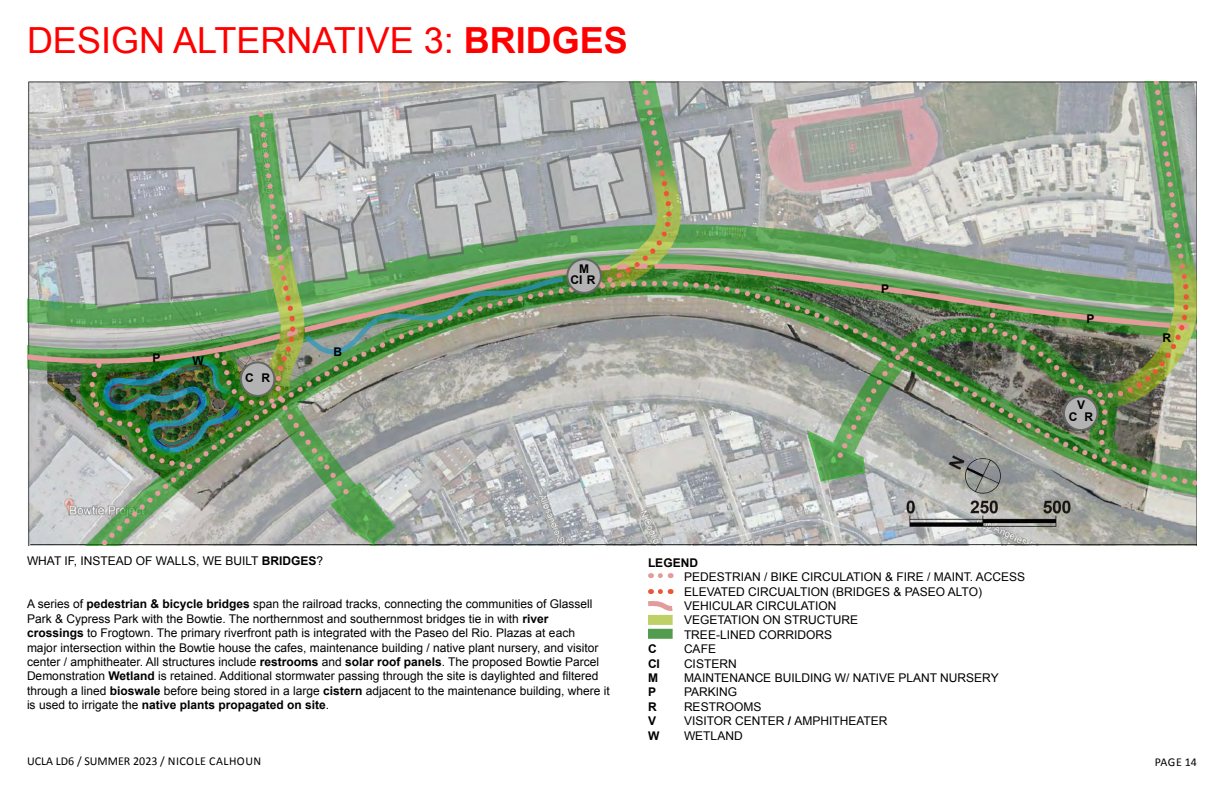
<style>
.page{position:relative;width:1224px;height:792px;background:#fff}
.page>*{position:absolute;margin:0;border:0;box-sizing:border-box;transform-origin:0 0}
.t1{font:36px "Arial";color:#f00}
.t2{font:12px/14.4px "Arial";color:#000}
.t3{font:12px "Calibri";color:#000}
.t4{font:700 12px "Arial";color:#000}
.s1{font-weight:700}
</style>
<div class="page">
<img style="left:27px;top:81px;width:1170px;height:465px">
<div style="left:1064px;top:396px;width:33px;height:34px;background:#b3b3b3;border-radius:50%"></div>
<div style="left:1063px;top:395px;width:35px;height:36px;border:2px solid #666;border-radius:50%"></div>
<div style="left:567px;top:259px;width:34px;height:34px;background:#b3b3b3;border-radius:50%"></div>
<div style="left:566px;top:258px;width:36px;height:36px;border:2px solid #666;border-radius:50%"></div>
<svg style="left:660px;top:573px;width:11px;height:5px"></svg>
<div style="left:648px;top:615px;width:25px;height:10px;background:#bfd066"></div>
<div style="left:648px;top:629px;width:25px;height:10px;background:#519c4e"></div>
<svg style="left:648px;top:589px;width:26px;height:26px"></svg>
<img style="left:300px;top:274px;width:268px;height:81px">
<div style="left:241px;top:362px;width:33px;height:34px;background:#b3b3b3;border-radius:50%"></div>
<div style="left:240px;top:361px;width:35px;height:36px;border:2px solid #666;border-radius:50%"></div>
<h1 class="t1" style="left:27px;top:17px;width:602px">DESIGN ALTERNATIVE 3: <span class="s1">BRIDGES</span></h1>
<p class="t4" style="left:153px;top:349px;width:10px">P</p>
<p class="t4" style="left:193px;top:352px;width:13px">W</p>
<p class="t4" style="left:245px;top:370px;width:10px">C</p>
<p class="t4" style="left:261px;top:370px;width:10px">R</p>
<p class="t4" style="left:334px;top:344px;width:10px">B</p>
<p class="t4" style="left:579px;top:261px;width:11px">M</p>
<p class="t4" style="left:570px;top:272px;width:26px">CI R</p>
<p class="t4" style="left:881px;top:281px;width:10px">P</p>
<p class="t4" style="left:1087px;top:311px;width:10px">P</p>
<p class="t4" style="left:1077px;top:397px;width:10px">V</p>
<p class="t4" style="left:1069px;top:409px;width:10px">C</p>
<p class="t4" style="left:1084px;top:409px;width:10px">R</p>
<p class="t2" style="left:27px;top:554px;width:298px">WHAT IF, INSTEAD OF WALLS, WE BUILT <span class="s1">BRIDGES</span>?</p>
<p class="t2" style="left:27px;top:597px;width:584px">A series of <span class="s1">pedestrian &amp; bicycle bridges</span> span the railroad tracks, connecting the communities of Glassell Park &amp; Cypress Park with the Bowtie. The northernmost and southernmost bridges tie in with <span class="s1">river<br>crossings</span> to Frogtown. The primary riverfront path is integrated with the Paseo del Rio. Plazas at each<br>major intersection within the Bowtie house the cafes, maintenance building / native plant nursery, and visitor center / amphitheater. All structures include <span class="s1">restrooms</span> and <span class="s1">solar roof panels</span>. The proposed Bowtie Parcel Demonstration <span class="s1">Wetland</span> is retained. Additional stormwater passing through the site is daylighted and filtered through a lined <span class="s1">bioswale</span> before being stored in a large <span class="s1">cistern</span> adjacent to the maintenance building, where it is used to irrigate the <span class="s1">native plants propagated on site</span>.</p>
<p class="t3" style="left:27px;top:753px;width:236px">UCLA LD6 / SUMMER 2023 / NICOLE CALHOUN</p>
<p class="t4" style="left:648px;top:555px;width:52px">LEGEND</p>
<p class="t2" style="left:684px;top:570px;width:343px">PEDESTRIAN / BIKE CIRCULATION &amp; FIRE / MAINT. ACCESS ELEVATED CIRCUALTION (BRIDGES &amp; PASEO ALTO)<br>VEHICULAR CIRCULATION<br>VEGETATION ON STRUCTURE<br>TREE-LINED CORRIDORS</p>
<p class="t4" style="left:648px;top:641px;width:10px">C</p>
<p class="t2" style="left:684px;top:642px;width:34px">CAFE</p>
<p class="t4" style="left:648px;top:655px;width:13px">CI</p>
<p class="t2" style="left:684px;top:656px;width:54px">CISTERN</p>
<p class="t4" style="left:648px;top:670px;width:11px">M</p>
<p class="t2" style="left:684px;top:671px;width:316px">MAINTENANCE BUILDING W/ NATIVE PLANT NURSERY</p>
<p class="t4" style="left:648px;top:684px;width:10px">P</p>
<p class="t2" style="left:684px;top:685px;width:55px">PARKING</p>
<p class="t4" style="left:648px;top:699px;width:10px">R</p>
<p class="t2" style="left:684px;top:699px;width:79px">RESTROOMS</p>
<p class="t4" style="left:648px;top:713px;width:10px">V</p>
<p class="t2" style="left:684px;top:714px;width:205px">VISITOR CENTER <span class="s1">/</span> AMPHITHEATER</p>
<p class="t4" style="left:648px;top:727px;width:13px">W</p>
<p class="t2" style="left:684px;top:728px;width:60px">WETLAND</p>
<p class="t4" style="left:1163px;top:330px;width:10px">R</p>
<p class="t3" style="left:1155px;top:754px;width:44px">PAGE 14</p>
</div>
